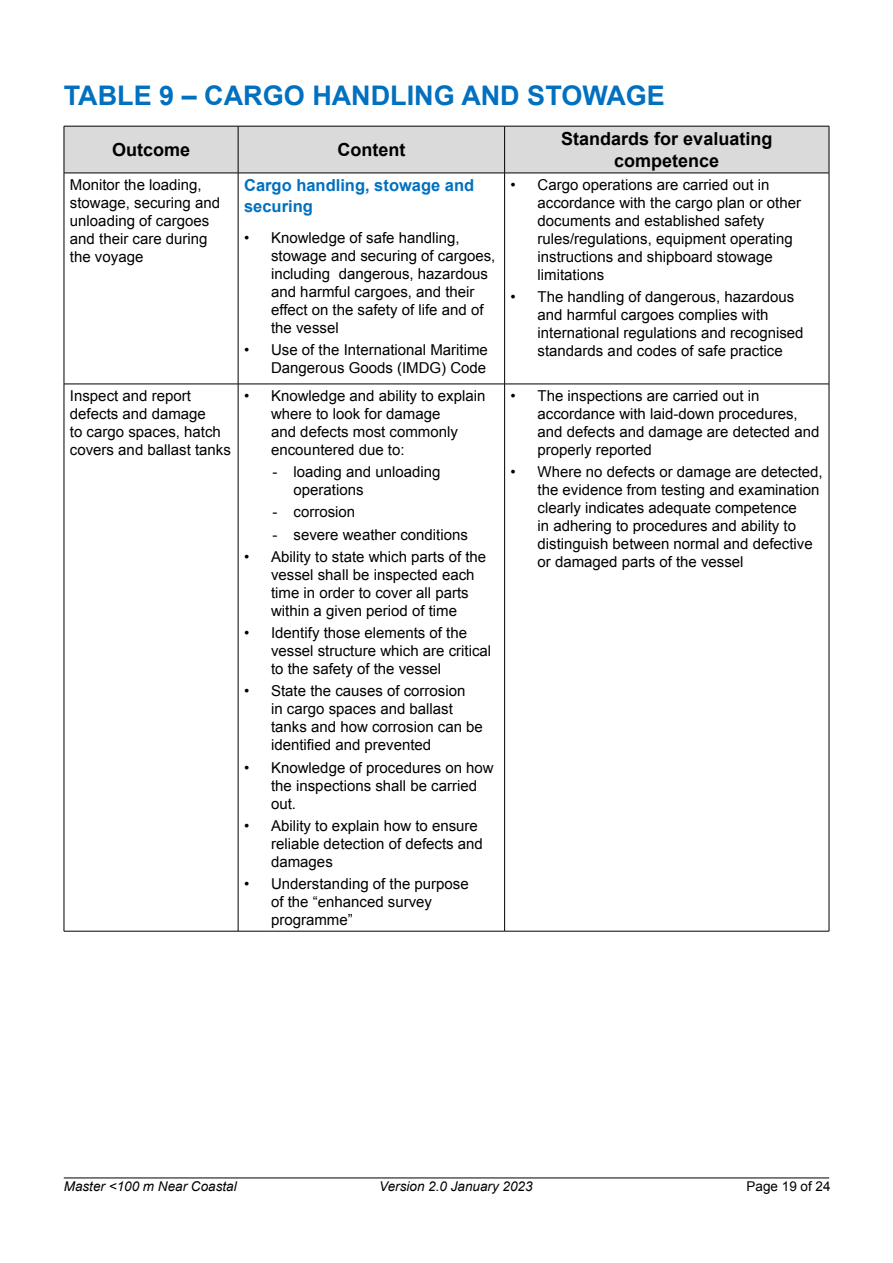
<style>
.page{position:relative;width:893px;height:1263px;background:#fff}
.page>*{position:absolute;margin:0;border:0;box-sizing:border-box;transform-origin:0 0}
.Headings{font:700 27px "Arial";color:#0070c0}
.Table_headings{font:700 18px/21.6px "Arial";color:#000;text-align:center}
.Subheads_2{font:700 16.5px/21px "Arial";color:#0070c0}
.t1{font:15px/18px "Arial";color:#000}
.t2{font:italic 13.5px "Arial";color:#000}
.t3{font:13.5px "Arial";color:#000}
</style>
<div class="page">
<hr style="left:64px;top:1177px;width:765px;height:1px;background:#000">
<div style="left:65px;top:127px;width:764px;height:46px;background:#dadada"></div>
<hr style="left:64px;top:126px;width:174px;height:1px;background:#000">
<hr style="left:64px;top:126px;width:1px;height:47px;background:#000">
<hr style="left:238px;top:126px;width:267px;height:1px;background:#000">
<hr style="left:238px;top:126px;width:1px;height:47px;background:#000">
<hr style="left:505px;top:126px;width:324px;height:1px;background:#000">
<hr style="left:504px;top:126px;width:1px;height:47px;background:#000">
<hr style="left:829px;top:126px;width:1px;height:47px;background:#000">
<hr style="left:64px;top:173px;width:174px;height:1px;background:#000">
<hr style="left:64px;top:173px;width:1px;height:211px;background:#000">
<hr style="left:238px;top:173px;width:267px;height:1px;background:#000">
<hr style="left:238px;top:173px;width:1px;height:211px;background:#000">
<hr style="left:505px;top:173px;width:324px;height:1px;background:#000">
<hr style="left:504px;top:173px;width:1px;height:211px;background:#000">
<hr style="left:829px;top:173px;width:1px;height:211px;background:#000">
<hr style="left:64px;top:384px;width:174px;height:1px;background:#000">
<hr style="left:64px;top:384px;width:1px;height:547px;background:#000">
<hr style="left:238px;top:384px;width:267px;height:1px;background:#000">
<hr style="left:238px;top:384px;width:1px;height:547px;background:#000">
<hr style="left:505px;top:384px;width:324px;height:1px;background:#000">
<hr style="left:504px;top:384px;width:1px;height:547px;background:#000">
<hr style="left:829px;top:384px;width:1px;height:547px;background:#000">
<hr style="left:64px;top:931px;width:174px;height:1px;background:#000">
<hr style="left:238px;top:931px;width:267px;height:1px;background:#000">
<hr style="left:505px;top:931px;width:324px;height:1px;background:#000">
<p class="Headings" style="left:64px;top:77px;width:603px">TABLE 9 – CARGO HANDLING AND STOWAGE</p>
<p class="Table_headings" style="left:112px;top:140px;width:80px">Outcome</p>
<p class="Table_headings" style="left:337px;top:140px;width:69px">Content</p>
<p class="Table_headings" style="left:561px;top:129px;width:213px">Standards for evaluating competence</p>
<p class="t1" style="left:70px;top:176px;width:152px">Monitor the loading, stowage, securing and unloading of cargoes and their care during the voyage</p>
<p class="Subheads_2" style="left:244px;top:175px;width:232px">Cargo handling, stowage and securing</p>
<p class="t1" style="left:538px;top:176px;width:265px;text-indent:-27px">• Cargo operations are carried out in accordance with the cargo plan or other documents and established safety rules/regulations, equipment operating instructions and shipboard stowage limitations</p>
<p class="t1" style="left:538px;top:288px;width:267px;text-indent:-27px">• The handling of dangerous, hazardous and harmful cargoes complies with international regulations and recognised standards and codes of safe practice</p>
<p class="t1" style="left:271px;top:229px;width:226px;text-indent:-27px">• Knowledge of safe handling, stowage and securing of cargoes, including dangerous, hazardous and harmful cargoes, and their effect on the safety of life and of the vessel</p>
<p class="t1" style="left:244px;top:341px;width:245px;text-align:right">• Use of the International Maritime<br>Dangerous Goods (IMDG) Code</p>
<p class="t1" style="left:70px;top:387px;width:162px">Inspect and report defects and damage<br>to cargo spaces, hatch covers and ballast tanks</p>
<p class="t1" style="left:271px;top:387px;width:216px;text-indent:-27px">• Knowledge and ability to explain where to look for damage<br>and defects most commonly encountered due to:</p>
<p class="t1" style="left:294px;top:463px;width:148px;text-indent:-21px">- loading and unloading operations</p>
<p class="t1" style="left:273px;top:503px;width:84px">- corrosion</p>
<p class="t1" style="left:273px;top:525px;width:197px">- severe weather conditions</p>
<p class="t1" style="left:271px;top:548px;width:217px;text-indent:-27px">• Ability to state which parts of the vessel shall be inspected each time in order to cover all parts within a given period of time</p>
<p class="t1" style="left:271px;top:624px;width:222px;text-indent:-27px">• Identify those elements of the vessel structure which are critical to the safety of the vessel</p>
<p class="t1" style="left:271px;top:682px;width:213px;text-indent:-27px">• State the causes of corrosion<br>in cargo spaces and ballast tanks and how corrosion can be identified and prevented</p>
<p class="t1" style="left:271px;top:758px;width:224px;text-indent:-27px">• Knowledge of procedures on how the inspections shall be carried out.</p>
<p class="t1" style="left:271px;top:817px;width:213px;text-indent:-27px">• Ability to explain how to ensure reliable detection of defects and damages</p>
<p class="t1" style="left:271px;top:875px;width:199px;text-indent:-27px">• Understanding of the purpose of the “enhanced survey programme”</p>
<p class="t1" style="left:538px;top:387px;width:283px;text-indent:-27px">• The inspections are carried out in accordance with laid-down procedures, and defects and damage are detected and properly reported</p>
<p class="t1" style="left:538px;top:463px;width:287px;text-indent:-27px">• Where no defects or damage are detected, the evidence from testing and examination clearly indicates adequate competence<br>in adhering to procedures and ability to distinguish between normal and defective or damaged parts of the vessel</p>
<p class="t2" style="left:64px;top:1177px;width:174px">Master &lt;100 m Near Coastal</p>
<p class="t2" style="left:379px;top:1177px;width:155px">Version 2.0 January 2023</p>
<p class="t3" style="left:747px;top:1177px;width:86px">Page 19 of 24</p>
</div>
